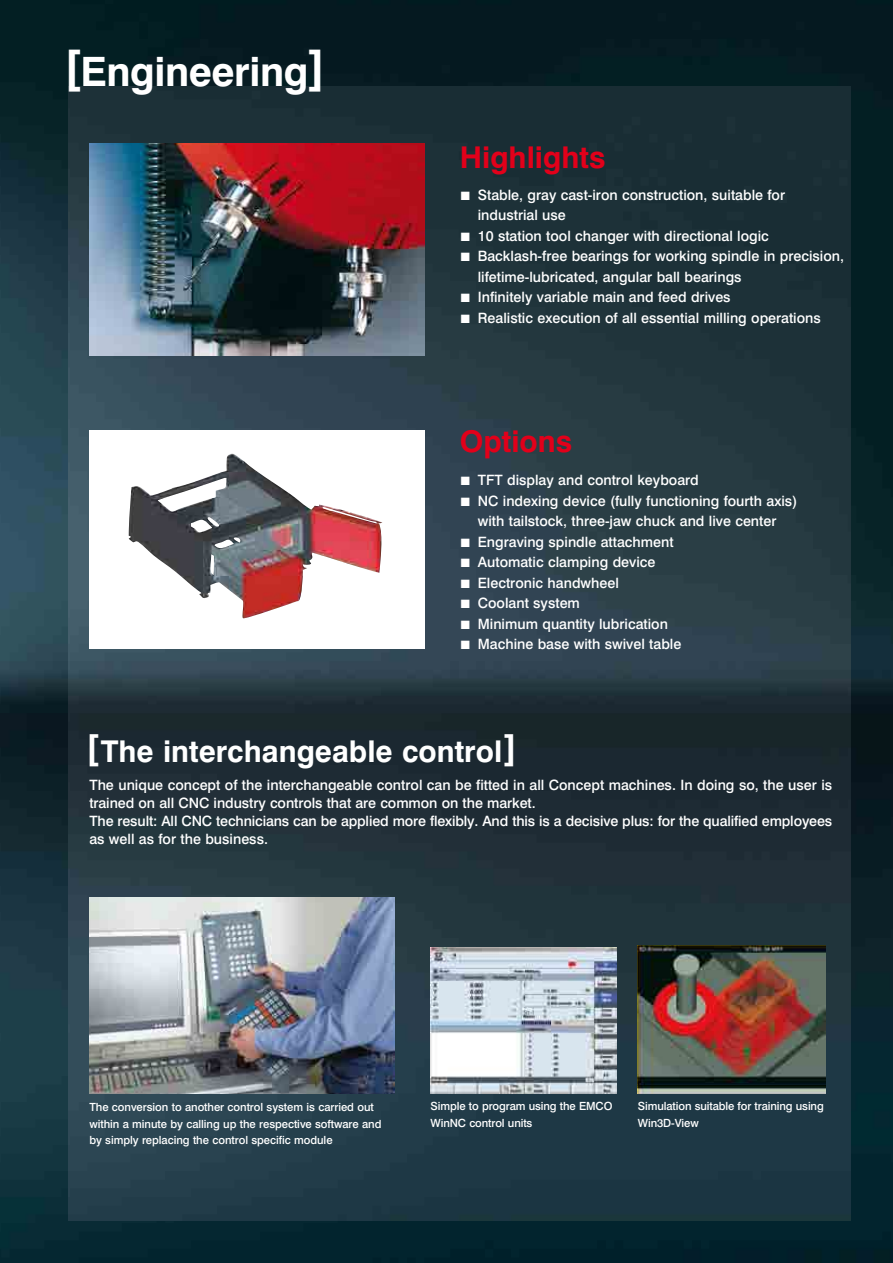
<style>
.page{position:relative;width:893px;height:1263px;background:#fff}
.page>*{position:absolute;margin:0;border:0;box-sizing:border-box;transform-origin:0 0}
.t1{font:700 40.5px "Swiss 721 BT";letter-spacing:-.01em;color:#fff}
.t2{font:700 30px "Swiss 721 BT";color:#fff}
.t3{font:700 30px "Swiss 721 BT";color:#e2001a}
.t4{font:500 14.25px/20.5px "Swiss 721 BT";color:#fff}
.t5{font:500 11.25px/16.5px "Swiss 721 BT";letter-spacing:-.005em;color:#fff}
.s1{font-size:45px}
.s2{font-size:34.5px}
</style>
<div class="page">
<img style="left:0;top:0;width:893px;height:1263px">
<img style="left:68px;top:86px;width:782px;height:1134px">
<img style="left:638px;top:946px;width:188px;height:148px">
<img style="left:430px;top:947px;width:186px;height:147px">
<img style="left:89px;top:898px;width:306px;height:196px">
<img style="left:89px;top:143px;width:335px;height:213px">
<div style="left:89px;top:430px;width:335px;height:218px;background:#fff"></div>
<img style="left:129px;top:454px;width:254px;height:165px">
<svg style="left:461px;top:192px;width:8px;height:8px"></svg>
<svg style="left:461px;top:233px;width:8px;height:8px"></svg>
<svg style="left:461px;top:253px;width:8px;height:8px"></svg>
<svg style="left:461px;top:294px;width:8px;height:8px"></svg>
<svg style="left:461px;top:315px;width:8px;height:8px"></svg>
<svg style="left:461px;top:477px;width:8px;height:8px"></svg>
<svg style="left:461px;top:497px;width:8px;height:9px"></svg>
<svg style="left:461px;top:538px;width:8px;height:9px"></svg>
<svg style="left:461px;top:559px;width:8px;height:8px"></svg>
<svg style="left:461px;top:579px;width:8px;height:9px"></svg>
<svg style="left:461px;top:600px;width:8px;height:8px"></svg>
<svg style="left:461px;top:620px;width:8px;height:9px"></svg>
<svg style="left:461px;top:641px;width:8px;height:8px"></svg>
<h1 class="t1" style="left:64px;top:47px;width:263px"><span class="s1">[</span>Engineering<span class="s1">]</span></h1>
<h2 class="t3" style="left:460px;top:139px;width:147px">Highlights</h2>
<p class="t4" style="left:478px;top:184px;width:368px">Stable, gray cast-iron construction, suitable for industrial use<br>10 station tool changer with directional logic Backlash-free bearings for working spindle in precision, lifetime-lubricated, angular ball bearings<br>Infinitely variable main and feed drives<br>Realistic execution of all essential milling operations</p>
<h2 class="t3" style="left:460px;top:423px;width:114px">Options</h2>
<p class="t4" style="left:478px;top:470px;width:321px">TFT display and control keyboard<br>NC indexing device (fully functioning fourth axis) with tailstock, three-jaw chuck and live center<br>Engraving spindle attachment<br>Automatic clamping device<br>Electronic handwheel<br>Coolant system<br>Minimum quantity lubrication<br>Machine base with swivel table</p>
<h2 class="t2" style="left:86px;top:733px;width:433px"><span class="s2">[</span>The interchangeable control<span class="s2">]</span></h2>
<p class="t4" style="left:89px;top:776px;width:744px;line-height:18px">The unique concept of the interchangeable control can be fitted in all Concept machines. In doing so, the user is trained on all CNC industry controls that are common on the market.<br>The result: All CNC technicians can be applied more flexibly. And this is a decisive plus: for the qualified employees as well as for the business.</p>
<p class="t5" style="left:89px;top:1099px;width:294px">The conversion to another control system is carried out within a minute by calling up the respective software and by simply replacing the control specific module</p>
<p class="t5" style="left:431px;top:1098px;width:183px">Simple to program using the EMCO<br>WinNC control units</p>
<p class="t5" style="left:638px;top:1098px;width:187px">Simulation suitable for training using<br>Win3D-View</p>
</div>
